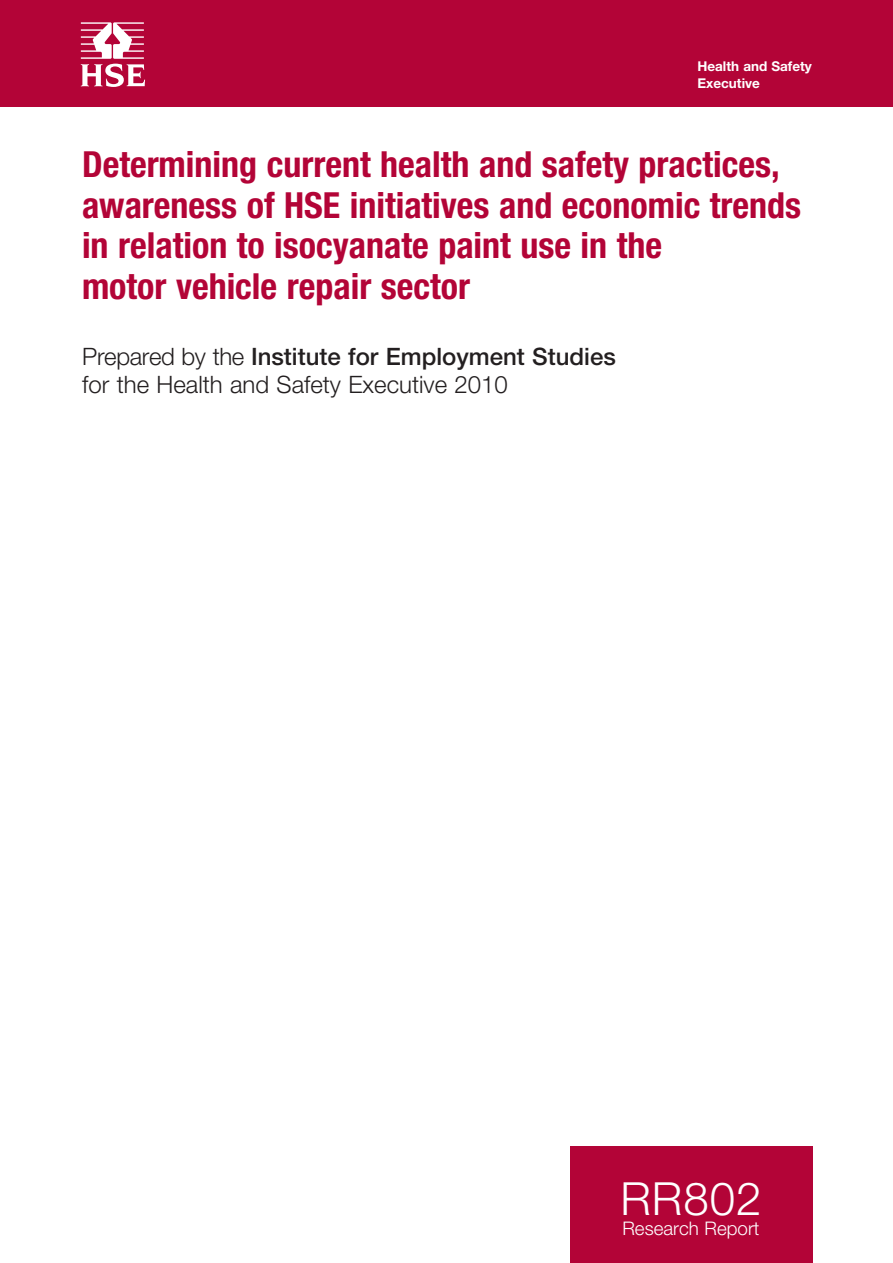
<style>
.page{position:relative;width:893px;height:1263px;background:#fff}
.page>*{position:absolute;margin:0;border:0;box-sizing:border-box;transform-origin:0 0}
.t1{font:300 45.75px "Helvetica Neue";letter-spacing:.02em;color:#fff}
.t2{font:700 condensed 36px/40.5px "Helvetica Neue";color:#b30437}
.t3{font:300 24px/28.5px "Helvetica Neue";color:#231f20}
.t4{font:300 18.75px "Helvetica Neue";color:#fff}
.t5{font:700 13.5px/16.5px "Helvetica Neue";color:#fff}
.s1{font-weight:500}
</style>
<div class="page">
<div style="left:0;top:0;width:893px;height:106px;background:#b30437"></div>
<svg style="left:81px;top:22px;width:64px;height:65px"></svg>
<div style="left:570px;top:1146px;width:242px;height:117px;background:#b30437"></div>
<p class="t5" style="left:697px;top:58px;width:116px">Health and Safety<br>Executive</p>
<p class="t2" style="left:82px;top:144px;width:721px">Determining current health and safety practices, awareness of HSE initiatives and economic trends in relation to isocyanate paint use in the<br>motor vehicle repair sector</p>
<p class="t3" style="left:82px;top:341px;width:535px">Prepared by the <span class="s1">Institute for Employment Studies </span>for the Health and Safety Executive 2010</p>
<p class="t1" style="left:620px;top:1171px;width:143px">RR802</p>
<p class="t4" style="left:622px;top:1216px;width:139px">Research Report</p>
</div>
